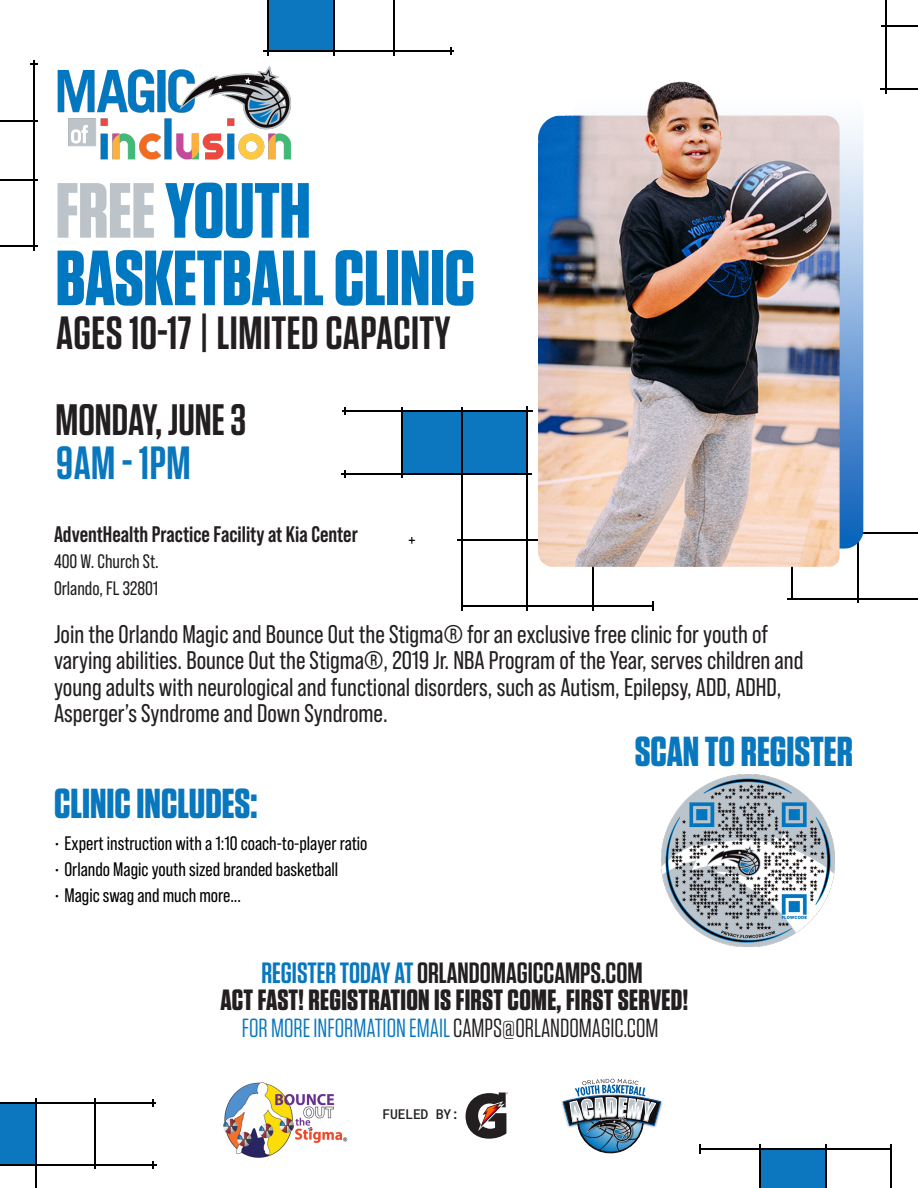
<style>
.page{position:relative;width:918px;height:1188px;background:#fff}
.page>*{position:absolute;margin:0;border:0;box-sizing:border-box;transform-origin:0 0}
.t1{font:700 78px "Tungsten";letter-spacing:-.005em;color:#0077c1}
.t2{font:600 46.5px "Tungsten";letter-spacing:.01em;color:#231f20}
.t3{font:600 46.5px "Tungsten";letter-spacing:.01em;color:#0977be}
.t4{font:600 43.95px "Tungsten";color:#231f20}
.t5{font:700 41.85px "Tungsten";color:#0977be}
.t6{font:700 29.25px "Tungsten";letter-spacing:.01em;color:#231f20}
.t7{font:600 29.25px "Tungsten";color:#231f20}
.t8{font:26.25px "Tungsten";color:#0977be}
.t9{font:25.5px/26.1px "Bebas Neue Pro";color:#231f20}
.t10{font:700 22.5px "Bebas Neue Pro";color:#231f20}
.t11{font:19.5px "Bebas Neue Pro";color:#000}
.t12{font:19.5px "Bebas Neue Pro";color:#231f20}
.t13{font:500 13.5px "Roboto Mono";letter-spacing:-.02em;color:#231f20}
.s1{color:#bcc4c9}
.s2{color:#0977be}
.s3{color:#231f20}
</style>
<div class="page">
<img style="left:561px;top:1101px;width:102px;height:7px">
<img style="left:563px;top:1079px;width:98px;height:75px">
<div style="left:268px;top:0;width:66px;height:51px;background:#0c77be"></div>
<div style="left:402px;top:411px;width:126px;height:62px;background:#0c77be"></div>
<div style="left:0;top:1103px;width:36px;height:62px;background:#0c77be"></div>
<div style="left:759px;top:1149px;width:66px;height:39px;background:#0c77be"></div>
<hr style="left:461px;top:605px;width:193px;height:2px;background:#000">
<hr style="left:457px;top:540px;width:197px;height:1px;background:#000">
<hr style="left:461px;top:407px;width:1px;height:203px;background:#000">
<hr style="left:527px;top:536px;width:1px;height:74px;background:#000">
<hr style="left:527px;top:407px;width:1px;height:199px;background:#000">
<hr style="left:341px;top:473px;width:191px;height:1px;background:#000">
<svg style="left:652px;top:601px;width:2px;height:9px"></svg>
<hr style="left:592px;top:535px;width:2px;height:75px;background:#000">
<hr style="left:342px;top:411px;width:190px;height:1px;background:#000">
<hr style="left:402px;top:407px;width:1px;height:71px;background:#000">
<hr style="left:791px;top:407px;width:2px;height:192px;background:#000">
<hr style="left:857px;top:407px;width:1px;height:196px;background:#000">
<hr style="left:788px;top:598px;width:130px;height:1px;background:#000">
<hr style="left:792px;top:532px;width:126px;height:2px;background:#000">
<hr style="left:35px;top:1098px;width:1px;height:90px;background:#000">
<hr style="left:0;top:1165px;width:156px;height:1px;background:#000">
<hr style="left:0;top:1102px;width:156px;height:1px;background:#000">
<hr style="left:94px;top:1098px;width:2px;height:71px;background:#000">
<hr style="left:0;top:180px;width:38px;height:1px;background:#000">
<hr style="left:0;top:245px;width:38px;height:2px;background:#000">
<hr style="left:33px;top:60px;width:1px;height:191px;background:#000">
<hr style="left:0;top:120px;width:38px;height:2px;background:#000">
<hr style="left:334px;top:0;width:1px;height:55px;background:#000">
<hr style="left:268px;top:0;width:1px;height:55px;background:#000">
<hr style="left:263px;top:50px;width:191px;height:2px;background:#000">
<hr style="left:393px;top:0;width:1px;height:55px;background:#000">
<svg style="left:450px;top:47px;width:2px;height:8px"></svg>
<hr style="left:699px;top:1148px;width:193px;height:1px;background:#000">
<hr style="left:891px;top:1144px;width:1px;height:44px;background:#000">
<hr style="left:825px;top:1144px;width:1px;height:44px;background:#000">
<svg style="left:699px;top:1144px;width:2px;height:10px"></svg>
<hr style="left:759px;top:1144px;width:2px;height:44px;background:#000">
<hr style="left:885px;top:0;width:1px;height:93px;background:#000">
<hr style="left:881px;top:26px;width:37px;height:1px;background:#000">
<hr style="left:881px;top:88px;width:37px;height:1px;background:#000">
<img style="left:57px;top:55px;width:234px;height:105px">
<img style="left:662px;top:774px;width:172px;height:173px">
<img style="left:529px;top:78px;width:365px;height:501px">
<svg style="left:466px;top:1092px;width:42px;height:47px"></svg>
<img style="left:223px;top:1082px;width:125px;height:76px">
<p class="t1" style="left:56px;top:169px;width:257px"><span class="s1">FREE</span> YOUTH</p>
<p class="t1" style="left:56px;top:236px;width:421px">BASKETBALL CLINIC</p>
<p class="t2" style="left:56px;top:308px;width:396px">AGES 10-17 | LIMITED CAPACITY</p>
<p class="t4" style="left:56px;top:397px;width:192px">MONDAY, JUNE 3</p>
<p class="t3" style="left:56px;top:439px;width:136px">9AM - 1PM</p>
<p class="t10" style="left:54px;top:522px;width:305px">AdventHealth Practice Facility at Kia Center</p>
<p class="t12" style="left:54px;top:551px;width:106px">400 W. Church St.</p>
<p class="t12" style="left:54px;top:577px;width:106px">Orlando, FL 32801</p>
<p class="t9" style="left:54px;top:621px;width:751px">Join the Orlando Magic and Bounce Out the Stigma® for an exclusive free clinic for youth of varying abilities. Bounce Out the Stigma®, 2019 Jr. NBA Program of the Year, serves children and young adults with neurological and functional disorders, such as Autism, Epilepsy, ADD, ADHD, Asperger’s Syndrome and Down Syndrome.</p>
<p class="t5" style="left:54px;top:781px;width:205px">CLINIC INCLUDES:</p>
<p class="t11" style="left:54px;top:832px;width:315px">• Expert instruction with a 1:10 coach-to-player ratio</p>
<p class="t11" style="left:54px;top:859px;width:286px">• Orlando Magic youth sized branded basketball</p>
<p class="t11" style="left:54px;top:885px;width:189px">• Magic swag and much more...</p>
<p class="t5" style="left:635px;top:729px;width:220px">SCAN TO REGISTER</p>
<p class="t7" style="left:261px;top:957px;width:383px"><span class="s2">REGISTER TODAY AT</span>ORLANDOMAGICCAMPS.COM</p>
<p class="t6" style="left:220px;top:984px;width:469px">ACT FAST! REGISTRATION IS FIRST COME, FIRST SERVED!</p>
<p class="t8" style="left:242px;top:1015px;width:418px">FOR MORE INFORMATION EMAIL <span class="s3">CAMPS@ORLANDOMAGIC.COM</span></p>
<p class="t13" style="left:383px;top:1105px;width:78px">FUELED BY:</p>
</div>
